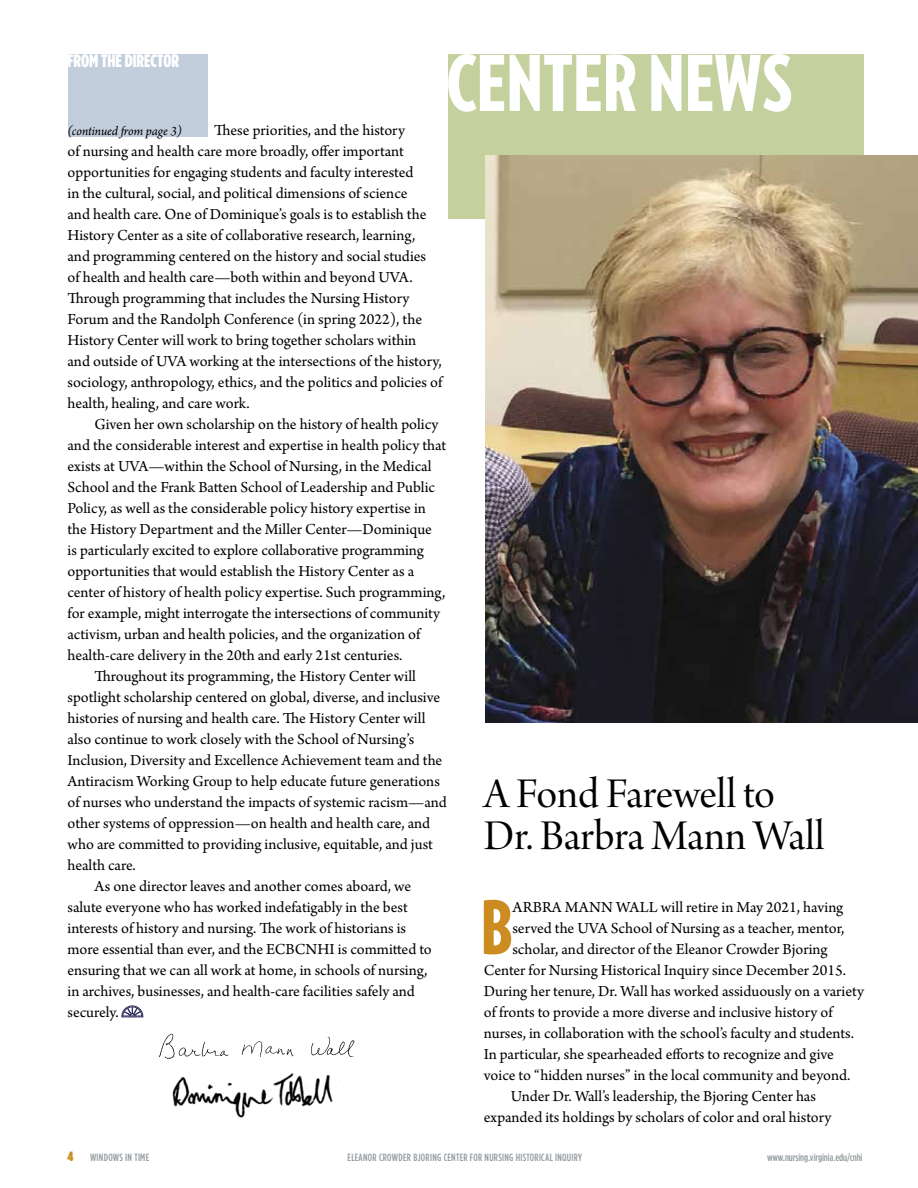
<style>
.page{position:relative;width:918px;height:1188px;background:#fff}
.page>*{position:absolute;margin:0;border:0;box-sizing:border-box;transform-origin:0 0}
.t1{font:900 73.35px "Verlag Compressed";color:#cc8c21}
.t2{font:45px/42px "Arno Pro Display";letter-spacing:-.005em;color:#000}
.t3{font:900 18px "Gotham Condensed";color:#fff}
.t4{font:16.2px/21px "Arno Pro";color:#000}
.t5{font:italic 13.5px "Arno Pro";letter-spacing:-.005em;color:#000}
.t6{font:500 10.5px "Gotham Condensed";letter-spacing:.03em;color:#929b9e}
.t7{font:500 10.5px "Gotham Condensed";color:#929b9e}
.s1{font-weight:900;font-size:13.5px;color:#cc8c21}
</style>
<div class="page">
<div style="left:448px;top:54px;width:416px;height:165px;background:#c4d09d"></div>
<svg style="left:448px;top:54px;width:343px;height:58px"></svg>
<img style="left:486px;top:156px;width:432px;height:567px">
<svg style="left:121px;top:1005px;width:23px;height:13px"></svg>
<img style="left:158px;top:1033px;width:197px;height:26px">
<img style="left:172px;top:1073px;width:161px;height:45px">
<div style="left:68px;top:54px;width:140px;height:82px;background:#c3cedc"></div>
<p class="t3" style="left:68px;top:50px;width:113px">FROM THE DIRECTOR</p>
<p class="t4" style="left:68px;top:120px;width:376px;text-indent:147px">These priorities, and the history<br>of nursing and health care more broadly, offer important opportunities for engaging students and faculty interested<br>in the cultural, social, and political dimensions of science<br>and health care. One of Dominique’s goals is to establish the History Center as a site of collaborative research, learning,<br>and programming centered on the history and social studies of health and health care—both within and beyond UVA.<br>Through programming that includes the Nursing History Forum and the Randolph Conference (in spring 2022), the History Center will work to bring together scholars within and outside of UVA working at the intersections of the history, sociology, anthropology, ethics, and the politics and policies of health, healing, and care work.</p>
<p class="t4" style="left:94px;top:414px;width:346px">Given her own scholarship on the history of health policy</p>
<p class="t4" style="left:68px;top:435px;width:380px">and the considerable interest and expertise in health policy that</p>
<p class="t4" style="left:68px;top:456px;width:366px">exists at UVA—within the School of Nursing, in the Medical</p>
<p class="t4" style="left:68px;top:477px;width:369px">School and the Frank Batten School of Leadership and Public</p>
<p class="t4" style="left:68px;top:498px;width:360px">Policy, as well as the considerable policy history expertise in</p>
<p class="t4" style="left:68px;top:519px;width:366px">the History Department and the Miller Center—Dominique</p>
<p class="t4" style="left:68px;top:540px;width:358px">is particularly excited to explore collaborative programming</p>
<p class="t4" style="left:68px;top:561px;width:348px">opportunities that would establish the History Center as a</p>
<p class="t4" style="left:68px;top:582px;width:379px">center of history of health policy expertise. Such programming,</p>
<p class="t4" style="left:68px;top:603px;width:374px">for example, might interrogate the intersections of community</p>
<p class="t4" style="left:68px;top:624px;width:354px">activism, urban and health policies, and the organization of</p>
<p class="t4" style="left:68px;top:645px;width:336px">health-care delivery in the 20th and early 21st centuries.</p>
<p class="t4" style="left:94px;top:666px;width:323px">Throughout its programming, the History Center will</p>
<p class="t4" style="left:68px;top:687px;width:374px">spotlight scholarship centered on global, diverse, and inclusive</p>
<p class="t4" style="left:68px;top:708px;width:360px">histories of nursing and health care. The History Center will</p>
<p class="t4" style="left:68px;top:729px;width:348px">also continue to work closely with the School of Nursing’s</p>
<p class="t4" style="left:68px;top:750px;width:376px">Inclusion, Diversity and Excellence Achievement team and the</p>
<p class="t4" style="left:68px;top:771px;width:374px">Antiracism Working Group to help educate future generations</p>
<p class="t4" style="left:68px;top:792px;width:381px">of nurses who understand the impacts of systemic racism—and</p>
<p class="t4" style="left:68px;top:813px;width:364px">other systems of oppression—on health and health care, and</p>
<p class="t4" style="left:68px;top:834px;width:367px">who are committed to providing inclusive, equitable, and just</p>
<p class="t4" style="left:68px;top:855px;width:70px">health care.</p>
<p class="t4" style="left:94px;top:876px;width:318px">As one director leaves and another comes aboard, we</p>
<p class="t4" style="left:68px;top:897px;width:342px">salute everyone who has worked indefatigably in the best</p>
<p class="t4" style="left:68px;top:918px;width:340px">interests of history and nursing. The work of historians is</p>
<p class="t4" style="left:68px;top:939px;width:366px">more essential than ever, and the ECBCNHI is committed to</p>
<p class="t4" style="left:68px;top:960px;width:362px">ensuring that we can all work at home, in schools of nursing,</p>
<p class="t4" style="left:68px;top:981px;width:349px">in archives, businesses, and health-care facilities safely and</p>
<p class="t4" style="left:68px;top:1002px;width:53px">securely.</p>
<p class="t5" style="left:68px;top:123px;width:116px">(continued from page 3)</p>
<h2 class="t2" style="left:484px;top:776px;width:342px">A Fond Farewell to<br>Dr. Barbra Mann Wall</h2>
<h1 class="t1" style="left:481px;top:873px;width:33px">B</h1>
<p class="t4" style="left:513px;top:897px;width:332px">ARBRA MANN WALL will retire in May 2021, having</p>
<p class="t4" style="left:512px;top:918px;width:334px">served the UVA School of Nursing as a teacher, mentor,</p>
<p class="t4" style="left:512px;top:939px;width:317px">scholar, and director of the Eleanor Crowder Bjoring</p>
<p class="t4" style="left:484px;top:960px;width:364px">Center for Nursing Historical Inquiry since December 2015.</p>
<p class="t4" style="left:484px;top:981px;width:382px">During her tenure, Dr. Wall has worked assiduously on a variety</p>
<p class="t4" style="left:484px;top:1002px;width:350px">of fronts to provide a more diverse and inclusive history of</p>
<p class="t4" style="left:484px;top:1023px;width:372px">nurses, in collaboration with the school’s faculty and students.</p>
<p class="t4" style="left:484px;top:1044px;width:352px">In particular, she spearheaded efforts to recognize and give</p>
<p class="t4" style="left:484px;top:1065px;width:368px">voice to “hidden nurses” in the local community and beyond.</p>
<p class="t4" style="left:511px;top:1086px;width:307px">Under Dr. Wall’s leadership, the Bjoring Center has</p>
<p class="t4" style="left:484px;top:1107px;width:349px">expanded its holdings by scholars of color and oral history</p>
<p class="t6" style="left:68px;top:1151px;width:83px"><span class="s1">4</span> WINDOWS IN TIME</p>
<p class="t6" style="left:348px;top:1151px;width:236px">ELEANOR CROWDER BJORING CENTER FOR NURSING HISTORICAL INQUIRY</p>
<p class="t7" style="left:767px;top:1151px;width:97px">www.nursing.virginia.edu/cnhi</p>
</div>
